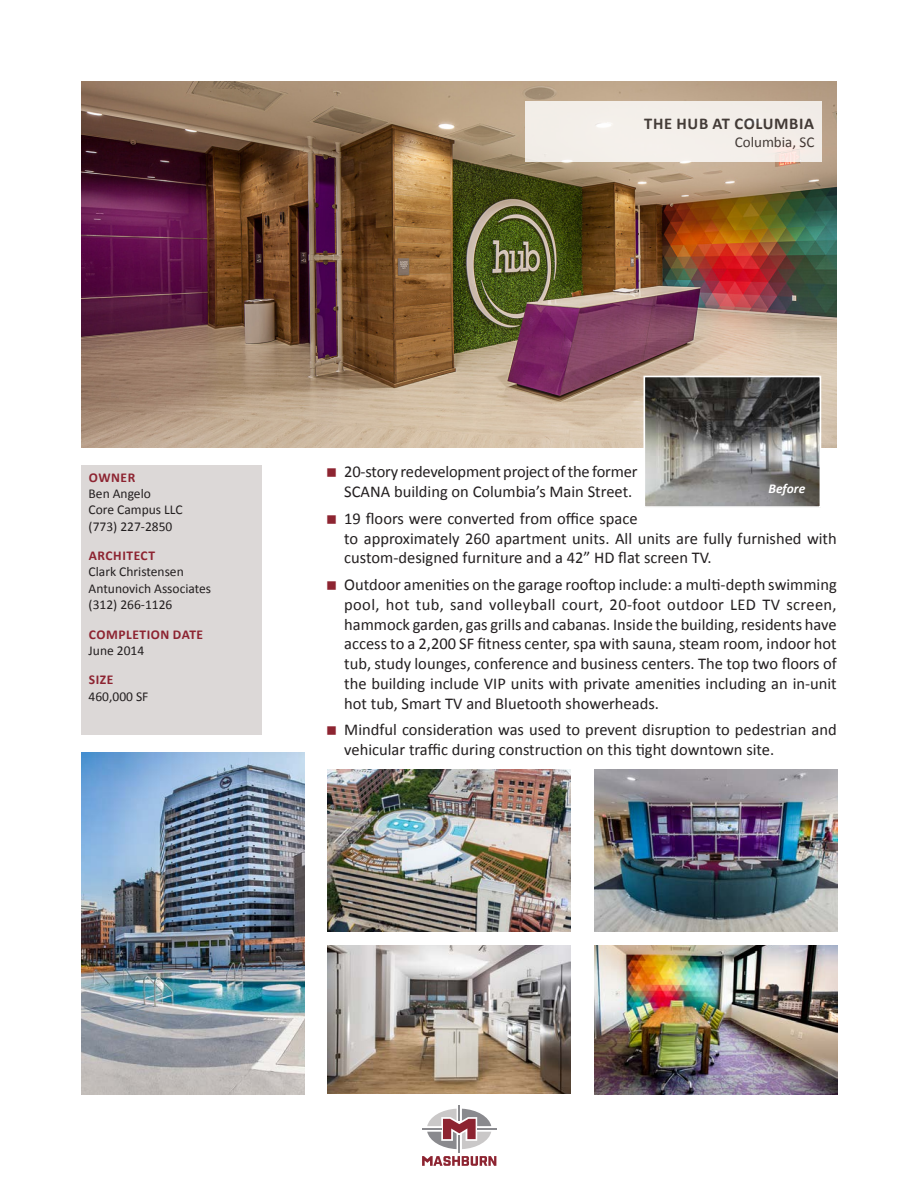
<style>
.page{position:relative;width:918px;height:1188px;background:#fff}
.page>*{position:absolute;margin:0;border:0;box-sizing:border-box;transform-origin:0 0}
.t1{font:16.5px/19.8px "Calibri";color:#231f20}
.t2{font:700 16.5px "Calibri";letter-spacing:.04em;color:#231f20}
.t3{font:15px "Calibri";color:#231f20}
.t4{font:13.5px/16.2px "Calibri";color:#231f20}
.t5{font:700 13.5px "Calibri";letter-spacing:.04em;color:#8d2431}
.t6{font:italic 700 13.5px "Calibri";color:#fff}
</style>
<div class="page">
<svg style="left:422px;top:1105px;width:74px;height:61px"></svg>
<img style="left:81px;top:81px;width:756px;height:366px">
<div style="left:525px;top:101px;width:297px;height:61px;background:#f3eee9"></div>
<div style="left:81px;top:465px;width:181px;height:269px;background:#dcd8d7"></div>
<img style="left:594px;top:770px;width:243px;height:162px">
<img style="left:594px;top:945px;width:243px;height:149px">
<img style="left:81px;top:752px;width:224px;height:342px">
<img style="left:328px;top:770px;width:243px;height:162px">
<img style="left:328px;top:945px;width:243px;height:148px">
<img style="left:646px;top:379px;width:172px;height:126px">
<div style="left:643px;top:376px;width:178px;height:132px;border:2px solid #fff"></div>
<p class="t5" style="left:89px;top:469px;width:48px">OWNER</p>
<p class="t4" style="left:89px;top:486px;width:95px">Ben Angelo<br>Core Campus LLC (773) 227-2850</p>
<p class="t5" style="left:89px;top:547px;width:68px">ARCHITECT</p>
<p class="t4" style="left:89px;top:564px;width:124px">Clark Christensen<br>Antunovich Associates (312) 266-1126</p>
<p class="t5" style="left:89px;top:625px;width:116px">COMPLETION DATE</p>
<p class="t4" style="left:89px;top:642px;width:57px">June 2014</p>
<p class="t5" style="left:89px;top:671px;width:26px">SIZE</p>
<p class="t4" style="left:89px;top:688px;width:61px">460,000 SF</p>
<p class="t2" style="left:644px;top:113px;width:172px">THE HUB AT COLUMBIA</p>
<p class="t3" style="left:735px;top:133px;width:81px">Columbia, SC</p>
<p class="t1" style="left:344px;top:462px;width:295px">20-story redevelopment project of the former<br>SCANA building on Columbia’s Main Street.</p>
<p class="t1" style="left:344px;top:508px;width:494px">19 floors were converted from office space<br>to approximately 260 apartment units. All units are fully furnished with custom-designed furniture and a 42” HD flat screen TV.</p>
<p class="t1" style="left:344px;top:575px;width:494px;text-align:justify">Outdoor amenities on the garage rooftop include: a multi-depth swimming pool, hot tub, sand volleyball court, 20-foot outdoor LED TV screen, hammock garden, gas grills and cabanas. Inside the building, residents have access to a 2,200 SF fitness center, spa with sauna, steam room, indoor hot tub, study lounges, conference and business centers. The top two floors of the building include VIP units with private amenities including an in-unit hot tub, Smart TV and Bluetooth showerheads.</p>
<p class="t1" style="left:344px;top:720px;width:494px">Mindful consideration was used to prevent disruption to pedestrian and vehicular traffic during construction on this tight downtown site.</p>
<p class="t6" style="left:768px;top:480px;width:38px">Before</p>
</div>
